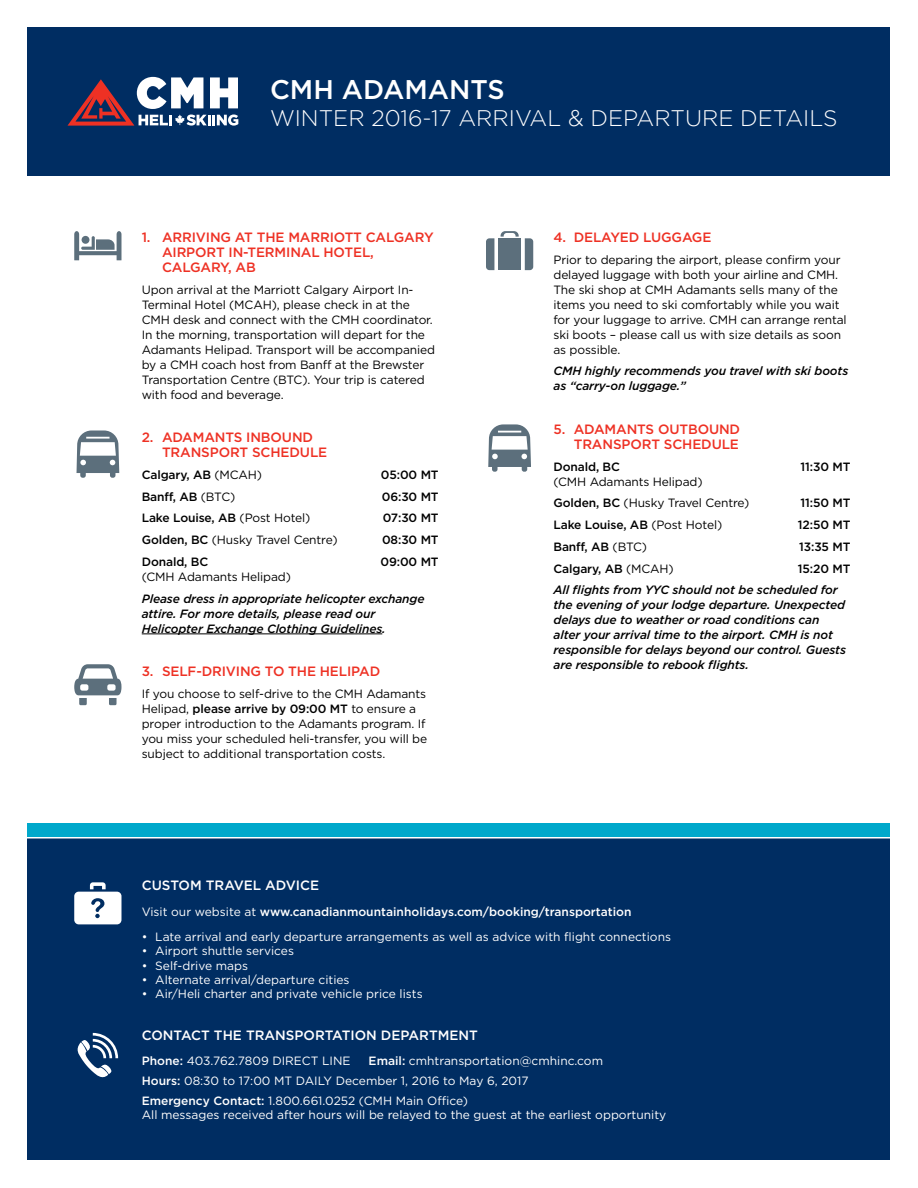
<style>
.page{position:relative;width:918px;height:1188px;background:#fff}
.page>*{position:absolute;margin:0;border:0;box-sizing:border-box;transform-origin:0 0}
.t1{font:500 27px "Gotham";color:#fff}
.t2{font:300 22.5px "Gotham";color:#fff}
.t3{font:500 13.5px/15px "Gotham";letter-spacing:-.01em;color:#ee3124}
.t4{font:500 13.5px "Gotham";color:#fff}
.t5{font:12px/15px "Gotham";letter-spacing:-.01em;color:#000}
.t6{font:12px/19.8px "Gotham";color:#fff}
.t7{font:italic 500 12px/15px "Gotham";letter-spacing:-.01em;color:#000}
.t8{font:500 12px "Gotham";letter-spacing:-.01em;color:#000}
.t9{font:500 12px "Gotham";color:#fff}
.s1{font-weight:400}
.s2{font-weight:500}
</style>
<div class="page">
<div style="left:27px;top:27px;width:863px;height:149px;background:#002d62"></div>
<div style="left:27px;top:837px;width:863px;height:323px;background:#002d62"></div>
<div style="left:27px;top:824px;width:863px;height:13px;background:#00a8cb"></div>
<hr style="left:142px;top:634px;width:240px;height:1px;background:#000">
<svg style="left:74px;top:231px;width:47px;height:29px"></svg>
<hr style="left:0;top:837px;width:918px;height:1px;background:#fff">
<svg style="left:74px;top:664px;width:48px;height:41px"></svg>
<svg style="left:76px;top:430px;width:43px;height:48px"></svg>
<svg style="left:488px;top:424px;width:43px;height:48px"></svg>
<svg style="left:74px;top:882px;width:47px;height:42px"></svg>
<svg style="left:77px;top:1033px;width:41px;height:45px"></svg>
<div style="left:498px;top:238px;width:23px;height:32px;background:#5c6f7c"></div>
<svg style="left:486px;top:238px;width:8px;height:32px"></svg>
<svg style="left:525px;top:238px;width:8px;height:32px"></svg>
<svg style="left:501px;top:231px;width:18px;height:6px"></svg>
<svg style="left:68px;top:77px;width:170px;height:49px"></svg>
<h1 class="t1" style="left:270px;top:71px;width:236px">CMH ADAMANTS</h1>
<h2 class="t2" style="left:270px;top:105px;width:569px">WINTER 2016-17 ARRIVAL &amp; DEPARTURE DETAILS</h2>
<p class="t3" style="left:162px;top:229px;width:273px;text-indent:-20px">1. ARRIVING AT THE MARRIOTT CALGARY<br>AIRPORT IN-TERMINAL HOTEL,<br>CALGARY, AB</p>
<p class="t5" style="left:142px;top:282px;width:295px">Upon arrival at the Marriott Calgary Airport In-Terminal Hotel (MCAH), please check in at the CMH desk and connect with the CMH coordinator.<br>In the morning, transportation will depart for the Adamants Helipad. Transport will be accompanied by a CMH coach host from Banff at the Brewster Transportation Centre (BTC). Your trip is catered with food and beverage.</p>
<p class="t3" style="left:162px;top:430px;width:167px;text-indent:-20px">2. ADAMANTS INBOUND<br>TRANSPORT SCHEDULE</p>
<p class="t8" style="left:142px;top:467px;width:122px">Calgary, AB <span class="s1">(MCAH)</span></p>
<p class="t8" style="left:381px;top:467px;width:59px">05:00 MT</p>
<p class="t8" style="left:142px;top:489px;width:95px">Banff, AB <span class="s1">(BTC)</span></p>
<p class="t8" style="left:382px;top:489px;width:58px">06:30 MT</p>
<p class="t8" style="left:142px;top:510px;width:170px">Lake Louise, AB <span class="s1">(Post Hotel)</span></p>
<p class="t8" style="left:383px;top:510px;width:58px">07:30 MT</p>
<p class="t5" style="left:142px;top:532px;width:197px"><span class="s2">Golden, BC</span> (Husky Travel Centre)</p>
<p class="t8" style="left:382px;top:532px;width:58px">08:30 MT</p>
<p class="t8" style="left:142px;top:554px;width:68px">Donald, BC</p>
<p class="t8" style="left:381px;top:554px;width:60px">09:00 MT</p>
<p class="t5" style="left:142px;top:569px;width:151px">(CMH Adamants Helipad)</p>
<p class="t7" style="left:142px;top:591px;width:284px">Please dress in appropriate helicopter exchange attire. For more details, please read our<br>Helicopter Exchange Clothing Guidelines.</p>
<p class="t3" style="left:142px;top:664px;width:240px">3. SELF-DRIVING TO THE HELIPAD</p>
<p class="t5" style="left:142px;top:686px;width:287px">If you choose to self-drive to the CMH Adamants Helipad, <span class="s2">please arrive by 09:00 MT</span> to ensure a proper introduction to the Adamants program. If you miss your scheduled heli-transfer, you will be subject to additional transportation costs.</p>
<p class="t3" style="left:554px;top:229px;width:159px">4. DELAYED LUGGAGE</p>
<p class="t5" style="left:554px;top:252px;width:295px">Prior to deparing the airport, please confirm your delayed luggage with both your airline and CMH.<br>The ski shop at CMH Adamants sells many of the items you need to ski comfortably while you wait for your luggage to arrive. CMH can arrange rental ski boots – please call us with size details as soon as possible.</p>
<p class="t7" style="left:554px;top:364px;width:296px">CMH highly recommends you travel with ski boots as “carry-on luggage.”</p>
<p class="t3" style="left:554px;top:421px;width:188px;text-align:right">5. ADAMANTS OUTBOUND<br>TRANSPORT SCHEDULE</p>
<p class="t8" style="left:554px;top:459px;width:68px">Donald, BC</p>
<p class="t8" style="left:801px;top:459px;width:51px">11:30 MT</p>
<p class="t5" style="left:554px;top:470px;width:197px;line-height:21.8px">(CMH Adamants Helipad)<br><span class="s2">Golden, BC</span> (Husky Travel Centre)</p>
<p class="t8" style="left:801px;top:495px;width:51px">11:50 MT</p>
<p class="t8" style="left:554px;top:517px;width:170px">Lake Louise, AB <span class="s1">(Post Hotel)</span></p>
<p class="t8" style="left:798px;top:517px;width:54px">12:50 MT</p>
<p class="t8" style="left:554px;top:539px;width:95px">Banff, AB <span class="s1">(BTC)</span></p>
<p class="t8" style="left:799px;top:539px;width:53px">13:35 MT</p>
<p class="t8" style="left:554px;top:561px;width:122px">Calgary, AB <span class="s1">(MCAH)</span></p>
<p class="t8" style="left:798px;top:561px;width:54px">15:20 MT</p>
<p class="t7" style="left:554px;top:582px;width:294px">All flights from YYC should not be scheduled for the evening of your lodge departure. Unexpected delays due to weather or road conditions can alter your arrival time to the airport. CMH is not responsible for delays beyond our control. Guests are responsible to rebook flights.</p>
<p class="t4" style="left:142px;top:877px;width:179px">CUSTOM TRAVEL ADVICE</p>
<p class="t9" style="left:142px;top:903px;width:491px"><span class="s1">Visit our website at</span> www.canadianmountainholidays.com/booking/transportation</p>
<p class="t6" style="left:142px;top:926px;width:531px">• Late arrival and early departure arrangements as well as advice with flight connections</p>
<p class="t6" style="left:142px;top:941px;width:154px">• Airport shuttle services</p>
<p class="t6" style="left:142px;top:955px;width:108px">• Self-drive maps</p>
<p class="t6" style="left:142px;top:970px;width:209px">• Alternate arrival/departure cities</p>
<p class="t6" style="left:142px;top:984px;width:282px">• Air/Heli charter and private vehicle price lists</p>
<p class="t4" style="left:142px;top:1026px;width:338px">CONTACT THE TRANSPORTATION DEPARTMENT</p>
<p class="t6" style="left:142px;top:1051px;width:210px"><span class="s2">Phone:</span> 403.762.7809 DIRECT LINE</p>
<p class="t6" style="left:142px;top:1051px;width:463px;text-indent:227px"><span class="s2">Email:</span> cmhtransportation@cmhinc.com<br><span class="s2">Hours:</span> 08:30 to 17:00 MT DAILY December 1, 2016 to May 6, 2017<br><span class="s2">Emergency Contact:</span> 1.800.661.0252 (CMH Main Office)</p>
<p class="t6" style="left:142px;top:1105px;width:526px">All messages received after hours will be relayed to the guest at the earliest opportunity</p>
</div>
